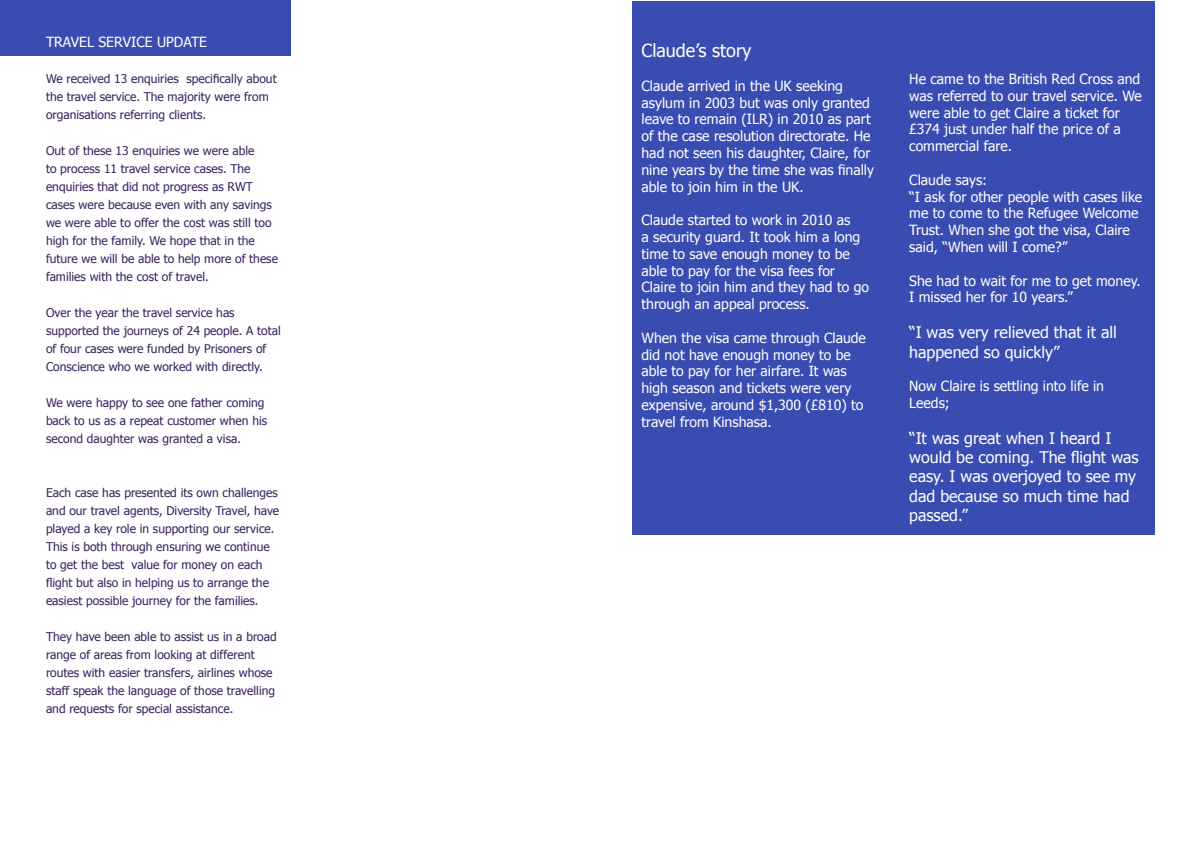
<style>
.page{position:relative;width:1191px;height:842px;background:#fff}
.page>*{position:absolute;margin:0;border:0;box-sizing:border-box;transform-origin:0 0}
.t1{font:18px "Tahoma";color:#fff}
.t2{font:16px/19.2px "Tahoma";color:#fff}
.t3{font:14px/16.8px "Tahoma";color:#fff}
.t4{font:12px/18px "Tahoma";color:#391f5e}
</style>
<div class="page">
<div style="left:0;top:0;width:291px;height:56px;background:#394cb1"></div>
<div style="left:632px;top:2px;width:522px;height:533px;background:#394cb1"></div>
<p class="t3" style="left:46px;top:34px;width:163px">TRAVEL SERVICE UPDATE</p>
<p class="t4" style="left:46px;top:70px;width:232px">We received 13 enquiries specifically about the travel service. The majority were from organisations referring clients.</p>
<p class="t4" style="left:46px;top:142px;width:233px">Out of these 13 enquiries we were able<br>to process 11 travel service cases. The enquiries that did not progress as RWT cases were because even with any savings we were able to offer the cost was still too high for the family. We hope that in the future we will be able to help more of these families with the cost of travel.</p>
<p class="t4" style="left:46px;top:304px;width:236px">Over the year the travel service has supported the journeys of 24 people. A total of four cases were funded by Prisoners of Conscience who we worked with directly.</p>
<p class="t4" style="left:46px;top:394px;width:223px">We were happy to see one father coming back to us as a repeat customer when his second daughter was granted a visa.</p>
<p class="t4" style="left:46px;top:484px;width:235px">Each case has presented its own challenges and our travel agents, Diversity Travel, have played a key role in supporting our service.<br>This is both through ensuring we continue to get the best value for money on each flight but also in helping us to arrange the easiest possible journey for the families.</p>
<p class="t4" style="left:46px;top:628px;width:232px">They have been able to assist us in a broad range of areas from looking at different routes with easier transfers, airlines whose staff speak the language of those travelling and requests for special assistance.</p>
<h1 class="t1" style="left:641px;top:39px;width:111px">Claude’s story</h1>
<p class="t3" style="left:641px;top:78px;width:234px">Claude arrived in the UK seeking asylum in 2003 but was only granted leave to remain (ILR) in 2010 as part of the case resolution directorate. He had not seen his daughter, Claire, for nine years by the time she was finally able to join him in the UK.</p>
<p class="t3" style="left:641px;top:212px;width:229px">Claude started to work in 2010 as<br>a security guard. It took him a long time to save enough money to be able to pay for the visa fees for<br>Claire to join him and they had to go through an appeal process.</p>
<p class="t3" style="left:641px;top:330px;width:226px">When the visa came through Claude did not have enough money to be able to pay for her airfare. It was high season and tickets were very expensive, around $1,300 (£810) to travel from Kinshasa.</p>
<p class="t3" style="left:909px;top:71px;width:234px">He came to the British Red Cross and was referred to our travel service. We were able to get Claire a ticket for £374 just under half the price of a commercial fare.</p>
<p class="t3" style="left:909px;top:172px;width:234px">Claude says:<br>“I ask for other people with cases like me to come to the Refugee Welcome<br>Trust. When she got the visa, Claire said, “When will I come?”</p>
<p class="t3" style="left:909px;top:273px;width:233px">She had to wait for me to get money.<br>I missed her for 10 years.”</p>
<h2 class="t2" style="left:909px;top:324px;width:209px">“I was very relieved that it all happened so quickly”</h2>
<p class="t3" style="left:909px;top:378px;width:196px">Now Claire is settling into life in<br>Leeds;</p>
<h2 class="t2" style="left:909px;top:429px;width:231px">“It was great when I heard I would be coming. The flight was easy. I was overjoyed to see my dad because so much time had passed.”</h2>
</div>
